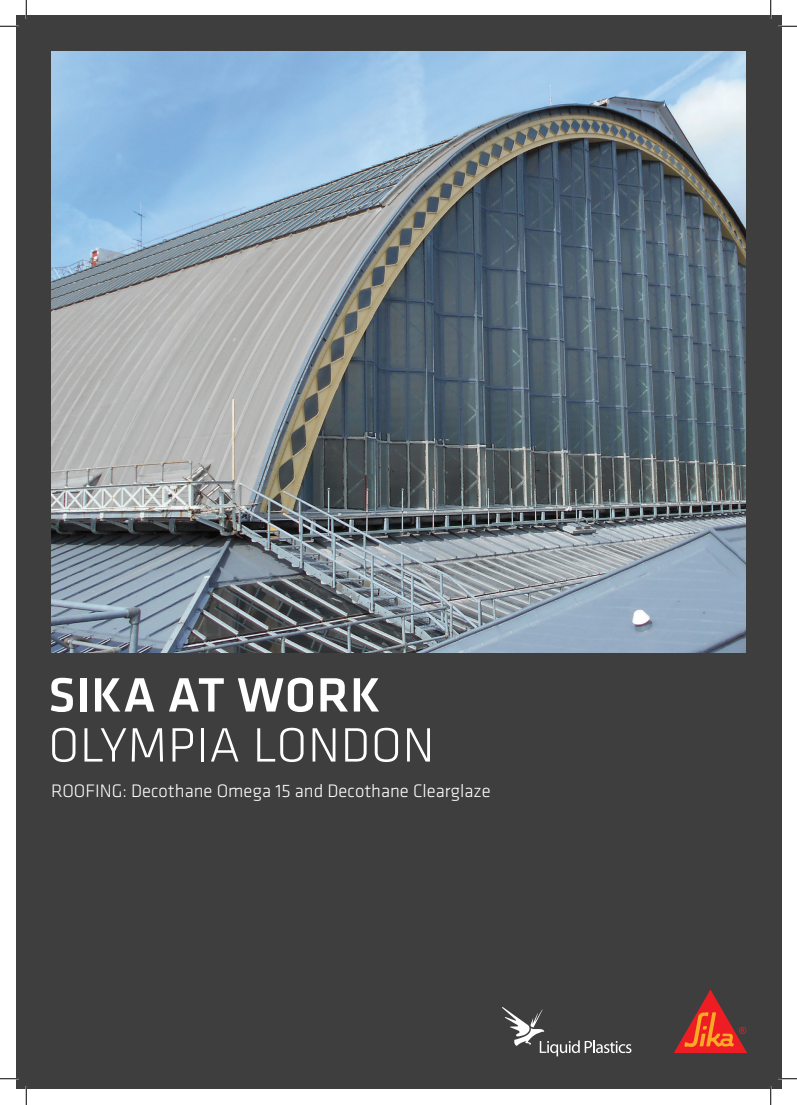
<style>
.page{position:relative;width:797px;height:1105px;background:#fff}
.page>*{position:absolute;margin:0;border:0;box-sizing:border-box;transform-origin:0 0}
.SI_Klavika_COVER_Tit{font:300 50px "Klavika";letter-spacing:.015em;color:#fff}
.SI_Klavika_COVER_Tit-2{font:500 50px "Klavika";letter-spacing:.015em;color:#fff}
.SI_Klavika_COVER_Sub{font:300 18.75px "Klavika";color:#fff}
</style>
<div class="page">
<div style="left:16px;top:16px;width:765px;height:1073px;background:#3e3e3f"></div>
<img style="left:51px;top:51px;width:695px;height:602px">
<svg style="left:674px;top:989px;width:73px;height:64px"></svg>
<svg style="left:502px;top:1007px;width:129px;height:49px"></svg>
<svg style="left:0;top:25px;width:19px;height:2px"></svg>
<svg style="left:778px;top:25px;width:19px;height:2px"></svg>
<svg style="left:0;top:1078px;width:19px;height:1px"></svg>
<svg style="left:778px;top:1078px;width:19px;height:1px"></svg>
<svg style="left:25px;top:0;width:2px;height:19px"></svg>
<svg style="left:25px;top:1086px;width:2px;height:19px"></svg>
<svg style="left:770px;top:0;width:1px;height:19px"></svg>
<svg style="left:770px;top:1086px;width:1px;height:19px"></svg>
<p class="SI_Klavika_COVER_Tit-2" style="left:48px;top:661px;width:334px">SIKA AT WORK</p>
<p class="SI_Klavika_COVER_Tit" style="left:48px;top:715px;width:387px">OLYMPIA LONDON</p>
<p class="SI_Klavika_COVER_Sub" style="left:51px;top:779px;width:441px">ROOFING: Decothane Omega 15 and Decothane Clearglaze</p>
</div>
